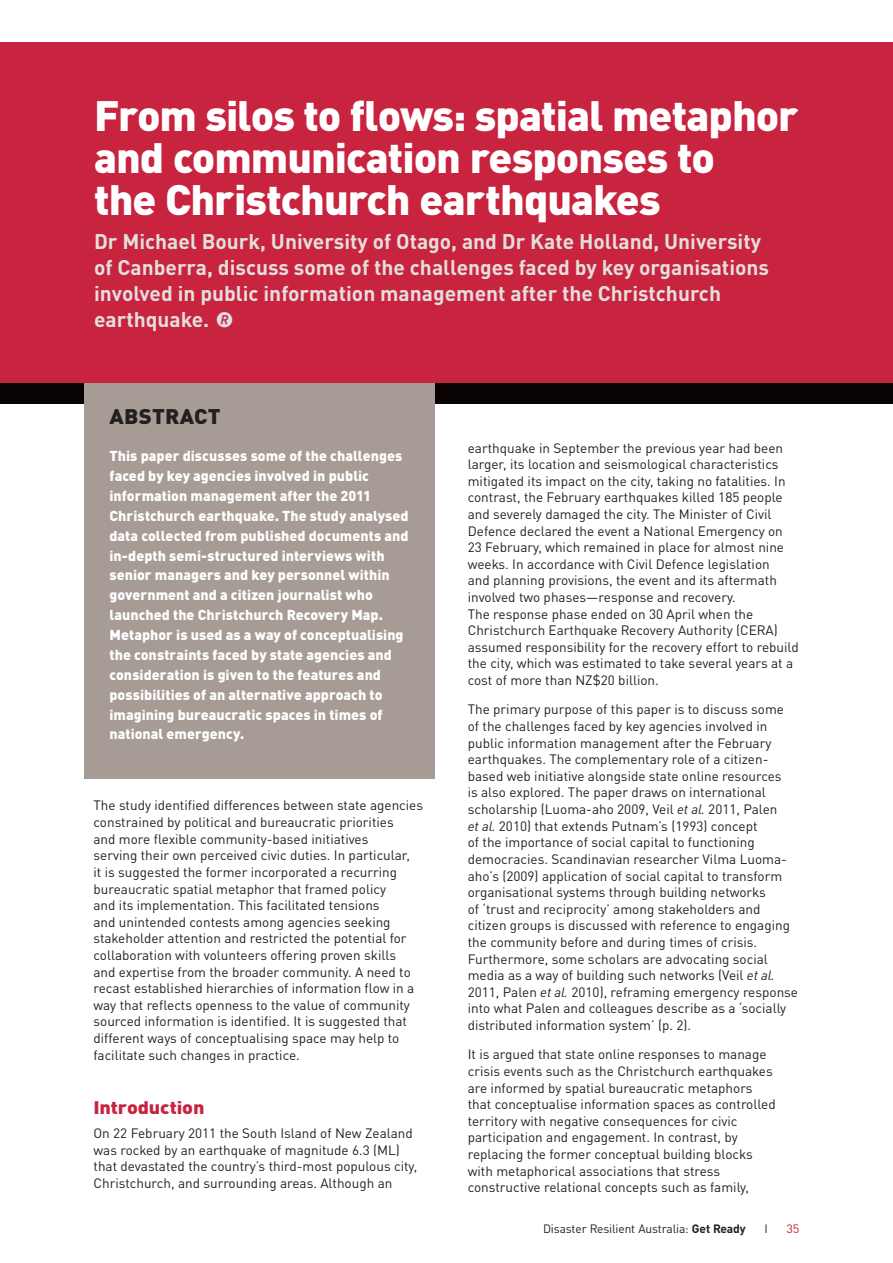
<style>
.page{position:relative;width:893px;height:1263px;background:#fff}
.page>*{position:absolute;margin:0;border:0;box-sizing:border-box;transform-origin:0 0}
.Heading_1{font:900 42px/42px "DINOT";letter-spacing:-.025em;color:#fff}
.ArticleBlurb{font:700 21px/25.8px "DINOT";color:#e4dfdc}
.AbstractHeading{font:900 21px "DINOT";letter-spacing:.01em;color:#231f20;scale:1.05 1}
.Heading_2{font:900 18px "DINOT";letter-spacing:-.01em;color:#c8233f;scale:1.1 1}
.AbstractText{font:900 14.25px/19.8px "DINOT";color:#fff}
.t1{font:13.5px/16.6px "DINOT";color:#231f20}
.t2{font:12px "DINOT";letter-spacing:-.01em;color:#231f20}
.t3{font:12px "DINOT";color:#c8233f;scale:1.05 1}
.s1{font-family:"IFAJEMR";font-weight:400}
.s2{font-style:italic}
.s3{font-weight:700}
</style>
<div class="page">
<div style="left:1px;top:383px;width:892px;height:21px;background:#080302"></div>
<div style="left:84px;top:383px;width:351px;height:396px;background:#a79b95"></div>
<div style="left:1px;top:43px;width:892px;height:340px;background:#c8233f"></div>
<h1 class="Heading_1" style="left:94px;top:93px;width:706px">From silos to flows: spatial metaphor and communication responses to<br>the Christchurch earthquakes</h1>
<p class="ArticleBlurb" style="left:94px;top:228px;width:676px">Dr Michael Bourk, University of Otago, and Dr Kate Holland, University of Canberra, discuss some of the challenges faced by key organisations involved in public information management after the Christchurch earthquake. <span class="s1">•</span></p>
<h2 class="AbstractHeading" style="left:110px;top:403px;width:107px">ABSTRACT</h2>
<p class="AbstractText" style="left:109px;top:446px;width:301px">This paper discusses some of the challenges faced by key agencies involved in public information management after the 2011<br>Christchurch earthquake. The study analysed data collected from published documents and in-depth semi-structured interviews with senior managers and key personnel within government and a citizen journalist who launched the Christchurch Recovery Map.<br>Metaphor is used as a way of conceptualising the constraints faced by state agencies and consideration is given to the features and possibilities of an alternative approach to imagining bureaucratic spaces in times of national emergency.</p>
<p class="t1" style="left:94px;top:797px;width:331px">The study identified differences between state agencies constrained by political and bureaucratic priorities<br>and more flexible community-based initiatives<br>serving their own perceived civic duties. In particular,<br>it is suggested the former incorporated a recurring bureaucratic spatial metaphor that framed policy<br>and its implementation. This facilitated tensions<br>and unintended contests among agencies seeking stakeholder attention and restricted the potential for collaboration with volunteers offering proven skills<br>and expertise from the broader community. A need to recast established hierarchies of information flow in a way that reflects openness to the value of community sourced information is identified. It is suggested that different ways of conceptualising space may help to facilitate such changes in practice.</p>
<h2 class="Heading_2" style="left:94px;top:1095px;width:102px">Introduction</h2>
<p class="t1" style="left:94px;top:1124px;width:325px">On 22 February 2011 the South Island of New Zealand was rocked by an earthquake of magnitude 6.3 (ML) that devastated the country’s third-most populous city, Christchurch, and surrounding areas. Although an</p>
<p class="t1" style="left:468px;top:439px;width:332px">earthquake in September the previous year had been larger, its location and seismological characteristics mitigated its impact on the city, taking no fatalities. In contrast, the February earthquakes killed 185 people and severely damaged the city. The Minister of Civil Defence declared the event a National Emergency on 23 February, which remained in place for almost nine weeks. In accordance with Civil Defence legislation<br>and planning provisions, the event and its aftermath involved two phases—response and recovery.<br>The response phase ended on 30 April when the Christchurch Earthquake Recovery Authority (CERA) assumed responsibility for the recovery effort to rebuild the city, which was estimated to take several years at a cost of more than NZ$20 billion.</p>
<p class="t1" style="left:468px;top:701px;width:332px">The primary purpose of this paper is to discuss some of the challenges faced by key agencies involved in public information management after the February earthquakes. The complementary role of a citizen&shy;based web initiative alongside state online resources<br>is also explored. The paper draws on international scholarship (Luoma-aho 2009, Veil <span class="s2">et al.</span> 2011, Palen<br><span class="s2">et al.</span> 2010) that extends Putnam’s (1993) concept<br>of the importance of social capital to functioning democracies. Scandinavian researcher Vilma Luoma&shy;aho’s (2009) application of social capital to transform organisational systems through building networks<br>of ‘trust and reciprocity’ among stakeholders and citizen groups is discussed with reference to engaging the community before and during times of crisis.<br>Furthermore, some scholars are advocating social media as a way of building such networks (Veil <span class="s2">et al.<br></span>2011, Palen <span class="s2">et al.</span> 2010), reframing emergency response into what Palen and colleagues describe as a ‘socially distributed information system’ (p. 2).</p>
<p class="t1" style="left:468px;top:1046px;width:309px">It is argued that state online responses to manage crisis events such as the Christchurch earthquakes are informed by spatial bureaucratic metaphors that conceptualise information spaces as controlled territory with negative consequences for civic participation and engagement. In contrast, by replacing the former conceptual building blocks with metaphorical associations that stress constructive relational concepts such as family,</p>
<p class="t2" style="left:543px;top:1221px;width:204px">Disaster Resilient Australia: <span class="s3">Get Ready</span></p>
<p class="t2" style="left:765px;top:1221px;width:5px">I</p>
<p class="t3" style="left:786px;top:1221px;width:14px">35</p>
</div>
